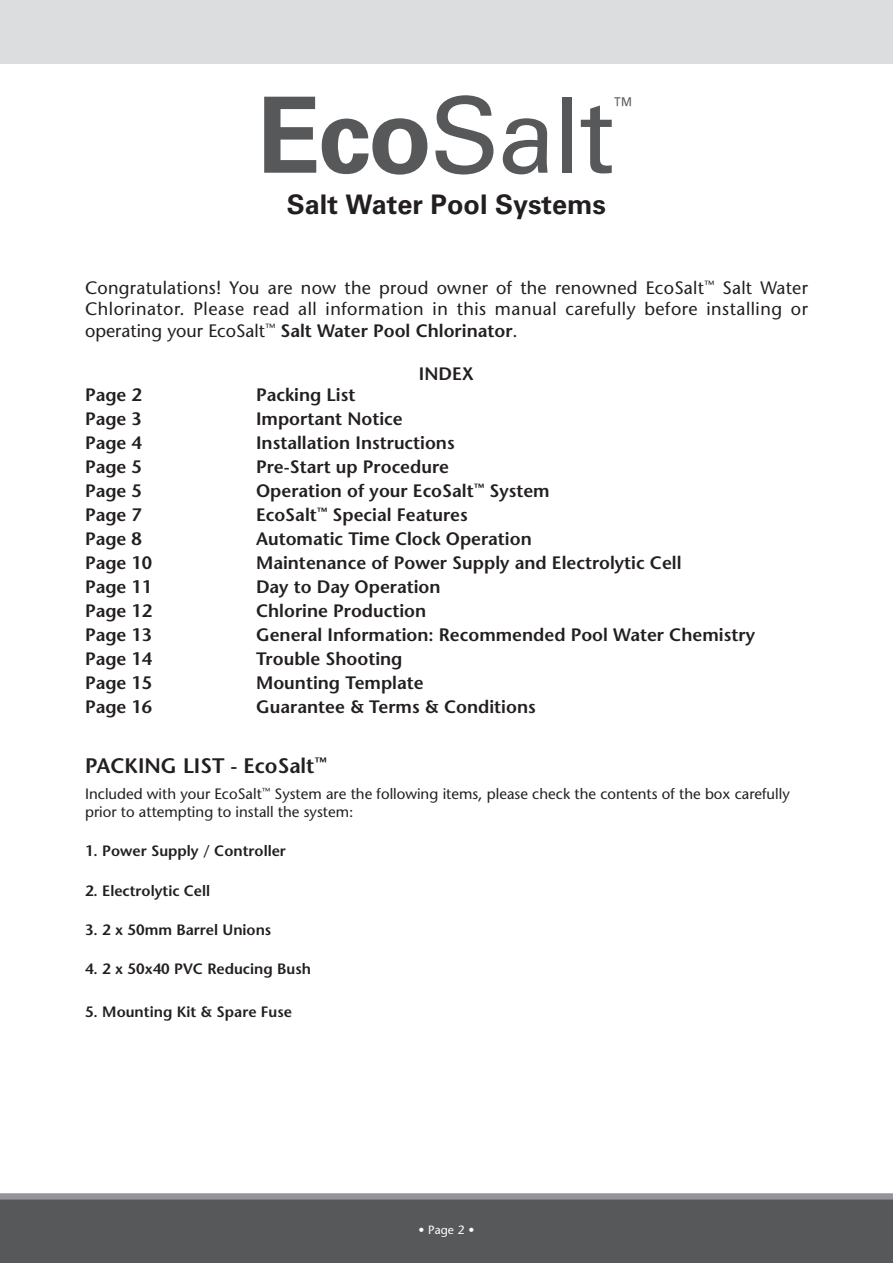
<style>
.page{position:relative;width:893px;height:1263px;background:#fff}
.page>*{position:absolute;margin:0;border:0;box-sizing:border-box;transform-origin:0 0}
.t1{font:105.15px "Univers";color:#57585a}
.t2{font:700 27px "Univers";color:#231f20}
.t3{font:24.6px "Univers";color:#57585a}
.t4{font:600 21px "Stone Sans";color:#231f20}
.t5{font:600 18px "Stone Sans";color:#231f20}
.t6{font:18px/21.6px "Stone Sans";letter-spacing:.03em;color:#231f20;text-align:justify}
.t7{font:15px/18px "Stone Sans";color:#231f20}
.t8{font:600 15px "Stone Sans";color:#231f20}
.t9{font:12px "Stone Sans";color:#fff}
.s1{font-weight:700}
.s2{font-weight:600}
</style>
<div class="page">
<div style="left:0;top:1199px;width:893px;height:64px;background:#57585a"></div>
<div style="left:0;top:1193px;width:893px;height:6px;background:#939598"></div>
<div style="left:0;top:0;width:893px;height:64px;background:#dcdddf"></div>
<h1 class="t1" style="left:256px;top:73px;width:360px"><span class="s1">Eco</span>Salt</h1>
<h3 class="t3" style="left:612px;top:91px;width:26px">™</h3>
<h2 class="t2" style="left:287px;top:188px;width:321px">Salt Water Pool Systems</h2>
<p class="t6" style="left:85px;top:277px;width:724px">Congratulations! You are now the proud owner of the renowned EcoSalt<sup>™</sup> Salt Water Chlorinator. Please read all information in this manual carefully before installing or operating your EcoSalt<sup>™</sup> <span class="s2">Salt Water Pool Chlorinator</span>.</p>
<p class="t5" style="left:419px;top:363px;width:57px">INDEX</p>
<p class="t5" style="left:85px;top:384px;width:58px">Page 2</p>
<p class="t5" style="left:256px;top:384px;width:101px">Packing List</p>
<p class="t5" style="left:85px;top:408px;width:58px">Page 3</p>
<p class="t5" style="left:256px;top:408px;width:148px">Important Notice</p>
<p class="t5" style="left:85px;top:432px;width:58px">Page 4</p>
<p class="t5" style="left:256px;top:432px;width:200px">Installation Instructions</p>
<p class="t5" style="left:85px;top:456px;width:58px">Page 5</p>
<p class="t5" style="left:256px;top:456px;width:195px">Pre-Start up Procedure</p>
<p class="t5" style="left:85px;top:480px;width:58px">Page 5</p>
<p class="t5" style="left:256px;top:480px;width:295px">Operation of your EcoSalt<sup>™</sup> System</p>
<p class="t5" style="left:85px;top:504px;width:58px">Page 7</p>
<p class="t5" style="left:256px;top:504px;width:213px">EcoSalt<sup>™</sup> Special Features</p>
<p class="t5" style="left:85px;top:528px;width:58px">Page 8</p>
<p class="t5" style="left:256px;top:528px;width:277px">Automatic Time Clock Operation</p>
<p class="t5" style="left:85px;top:552px;width:69px">Page 10</p>
<p class="t5" style="left:256px;top:552px;width:427px">Maintenance of Power Supply and Electrolytic Cell</p>
<p class="t5" style="left:85px;top:576px;width:69px">Page 11</p>
<p class="t5" style="left:256px;top:576px;width:186px">Day to Day Operation</p>
<p class="t5" style="left:85px;top:600px;width:69px">Page 12</p>
<p class="t5" style="left:256px;top:600px;width:172px">Chlorine Production</p>
<p class="t5" style="left:85px;top:624px;width:69px">Page 13</p>
<p class="t5" style="left:256px;top:624px;width:501px">General Information: Recommended Pool Water Chemistry</p>
<p class="t5" style="left:85px;top:648px;width:69px">Page 14</p>
<p class="t5" style="left:256px;top:648px;width:148px">Trouble Shooting</p>
<p class="t5" style="left:85px;top:672px;width:69px">Page 15</p>
<p class="t5" style="left:256px;top:672px;width:169px">Mounting Template</p>
<p class="t5" style="left:85px;top:696px;width:69px">Page 16</p>
<p class="t5" style="left:256px;top:696px;width:281px">Guarantee &amp; Terms &amp; Conditions</p>
<p class="t4" style="left:85px;top:753px;width:243px">PACKING LIST - EcoSalt<sup>™</sup></p>
<p class="t7" style="left:85px;top:785px;width:706px">Included with your EcoSalt<sup>™</sup> System are the following items, please check the contents of the box carefully prior to attempting to install the system:</p>
<p class="t8" style="left:85px;top:842px;width:202px">1. Power Supply / Controller</p>
<p class="t8" style="left:85px;top:881px;width:127px">2. Electrolytic Cell</p>
<p class="t8" style="left:85px;top:921px;width:188px">3. 2 x 50mm Barrel Unions</p>
<p class="t8" style="left:85px;top:960px;width:227px">4. 2 x 50x40 PVC Reducing Bush</p>
<p class="t8" style="left:85px;top:1003px;width:208px">5. Mounting Kit &amp; Spare Fuse</p>
<p class="t9" style="left:418px;top:1222px;width:57px">• Page 2 •</p>
</div>
